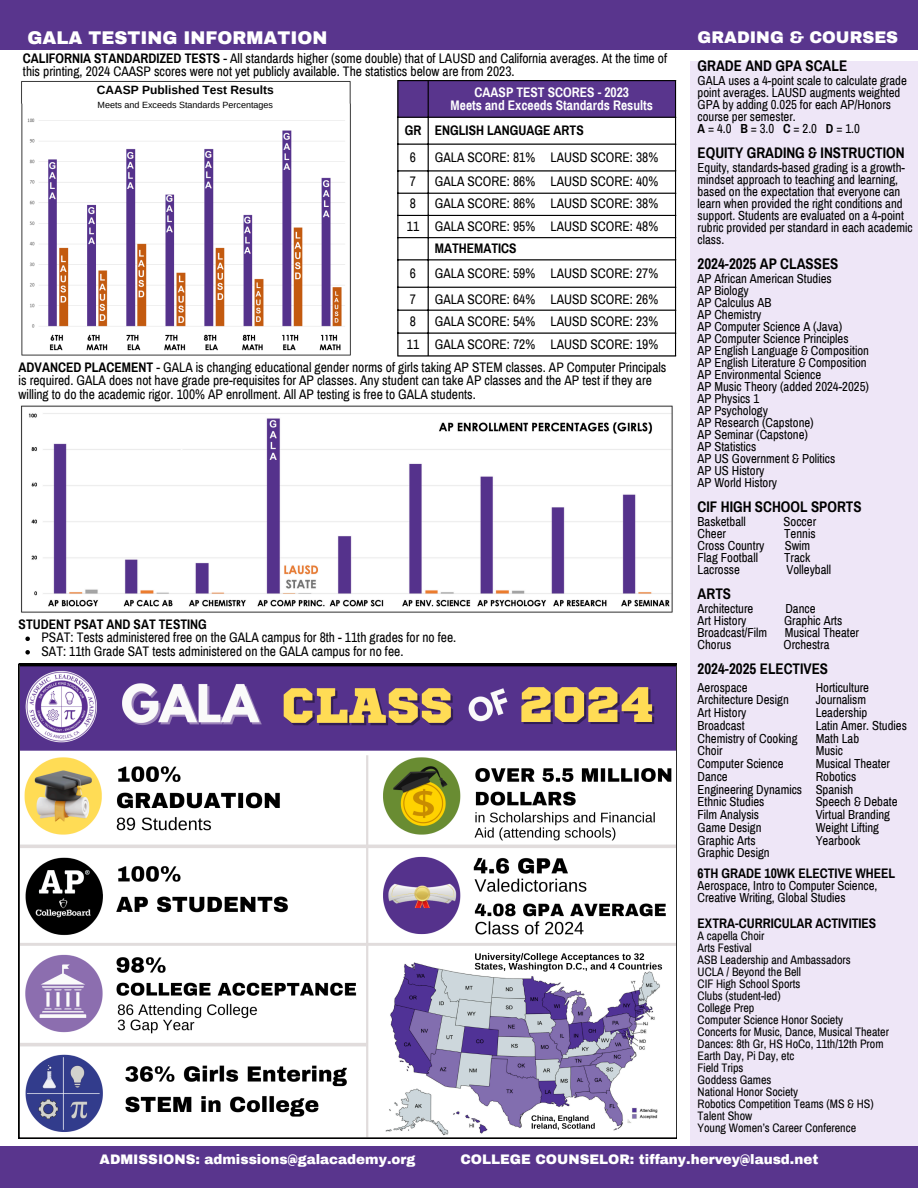
<style>
.page{position:relative;width:918px;height:1188px;background:#fff}
.page>*{position:absolute;margin:0;border:0;box-sizing:border-box;transform-origin:0 0}
.t1{font:900 18px "Archivo";color:#fff}
.t2{font:900 16.5px "Archivo";color:#fff}
.t3{font:700 15px "Archivo Narrow";color:#000}
.t4{font:13.5px/13.5px "Archivo Narrow";color:#000}
.t5{font:700 13.5px "Archivo Narrow";color:#000}
.t6{font:900 13.5px "Archivo";color:#fff}
.t7{font:700 13.5px "Archivo Narrow";color:#fff}
.t8{font:12.75px/12px "Archivo Narrow";color:#000}
.t9{font:12px/12px "Archivo Narrow";color:#000}
.t10{font:700 12px "Arimo";color:#000}
.t11{font:9px "Arimo";color:#000}
.s1{font-weight:700}
</style>
<div class="page">
<div style="left:0;top:0;width:918px;height:50px;background:#59358d"></div>
<div style="left:0;top:1146px;width:918px;height:42px;background:#59358d"></div>
<svg style="left:19px;top:664px;width:658px;height:475px"></svg>
<div style="left:691px;top:61px;width:227px;height:1085px;background:#eee6f7"></div>
<img style="left:21px;top:405px;width:652px;height:208px">
<div style="left:398px;top:81px;width:277px;height:36px;background:#59358d"></div>
<hr style="left:397px;top:81px;width:1px;height:274px;background:#000">
<hr style="left:428px;top:81px;width:1px;height:274px;background:#000">
<hr style="left:675px;top:81px;width:1px;height:274px;background:#000">
<hr style="left:397px;top:80px;width:279px;height:1px;background:#000">
<hr style="left:397px;top:117px;width:279px;height:1px;background:#000">
<hr style="left:397px;top:144px;width:279px;height:1px;background:#000">
<hr style="left:397px;top:170px;width:279px;height:2px;background:#000">
<hr style="left:397px;top:193px;width:279px;height:1px;background:#000">
<hr style="left:397px;top:215px;width:279px;height:1px;background:#000">
<hr style="left:397px;top:237px;width:279px;height:1px;background:#000">
<hr style="left:397px;top:259px;width:279px;height:1px;background:#000">
<hr style="left:397px;top:287px;width:279px;height:1px;background:#000">
<hr style="left:397px;top:310px;width:279px;height:1px;background:#000">
<hr style="left:397px;top:333px;width:279px;height:1px;background:#000">
<hr style="left:397px;top:355px;width:279px;height:2px;background:#000">
<img style="left:21px;top:81px;width:330px;height:275px">
<div style="left:97px;top:84px;width:197px;height:27px;background:#fff"></div>
<svg style="left:25px;top:637px;width:5px;height:4px"></svg>
<svg style="left:25px;top:650px;width:5px;height:5px"></svg>
<h3 class="t1" style="left:27px;top:28px;width:301px">GALA TESTING INFORMATION</h3>
<p class="t2" style="left:698px;top:28px;width:202px">GRADING &amp; COURSES</p>
<p class="t3" style="left:698px;top:58px;width:151px">GRADE AND GPA SCALE</p>
<p class="t8" style="left:698px;top:75px;width:211px">GALA uses a 4-point scale to calculate grade point averages. LAUSD augments weighted GPA by adding 0.025 for each AP/Honors course per semester.<br><span class="s1">A</span>=4.0 <span class="s1">B</span>=3.0 <span class="s1">C</span>=2.0 <span class="s1">D</span>=1.0</p>
<h2 class="t3" style="left:698px;top:145px;width:209px">EQUITY GRADING &amp; INSTRUCTION</h2>
<h2 class="t8" style="left:698px;top:162px;width:217px">Equity, standards-based grading is a growth&shy;mindset approach to teaching and learning, based on the expectation that everyone can learn when provided the right conditions and support. Students are evaluated on a 4-point rubric provided per standard in each academic class.</h2>
<p class="t3" style="left:698px;top:256px;width:142px">2024-2025 AP CLASSES</p>
<p class="t8" style="left:698px;top:273px;width:173px">AP African American Studies<br>AP Biology<br>AP Calculus AB<br>AP Chemistry<br>AP Computer Science A (Java)<br>AP Computer Science Principles<br>AP English Language &amp; Composition<br>AP English Literature &amp; Composition<br>AP Environmental Science<br>AP Music Theory (added 2024-2025)<br>AP Physics 1<br>AP Psychology<br>AP Research (Capstone)<br>AP Seminar (Capstone)<br>AP Statistics<br>AP US Government &amp; Politics<br>AP US History<br>AP World History</p>
<p class="t3" style="left:698px;top:499px;width:166px">CIF HIGH SCHOOL SPORTS</p>
<p class="t8" style="left:698px;top:516px;width:50px">Basketball</p>
<p class="t8" style="left:784px;top:516px;width:34px">Soccer</p>
<p class="t8" style="left:698px;top:528px;width:30px">Cheer</p>
<p class="t8" style="left:784px;top:528px;width:33px">Tennis</p>
<p class="t8" style="left:698px;top:540px;width:68px">Cross Country</p>
<p class="t8" style="left:785px;top:540px;width:27px">Swim</p>
<p class="t8" style="left:698px;top:552px;width:62px">Flag Football</p>
<p class="t8" style="left:784px;top:552px;width:28px">Track</p>
<p class="t8" style="left:698px;top:564px;width:44px">Lacrosse</p>
<p class="t8" style="left:787px;top:564px;width:46px">Volleyball</p>
<p class="t3" style="left:698px;top:586px;width:35px">ARTS</p>
<p class="t8" style="left:698px;top:603px;width:57px">Architecture</p>
<p class="t8" style="left:785px;top:603px;width:32px">Dance</p>
<p class="t8" style="left:698px;top:615px;width:50px">Art History</p>
<p class="t8" style="left:784px;top:615px;width:60px">Graphic Arts</p>
<p class="t8" style="left:698px;top:627px;width:71px">Broadcast/Film</p>
<p class="t8" style="left:785px;top:627px;width:76px">Musical Theater</p>
<p class="t8" style="left:698px;top:639px;width:35px">Chorus</p>
<p class="t8" style="left:784px;top:639px;width:47px">Orchestra</p>
<h4 class="t3" style="left:698px;top:661px;width:132px">2024-2025 ELECTIVES</h4>
<h4 class="t8" style="left:698px;top:681px;width:106px;line-height:12.8px">Aerospace<br>Architecture Design<br>Art History<br>Broadcast<br>Chemistry of Cooking<br>Choir<br>Computer Science<br>Dance<br>Engineering Dynamics<br>Ethnic Studies<br>Film Analysis<br>Game Design<br>Graphic Arts<br>Graphic Design</h4>
<h4 class="t8" style="left:816px;top:681px;width:93px;line-height:12.8px">Horticulture<br>Journalism<br>Leadership<br>Latin Amer. Studies<br>Math Lab<br>Music<br>Musical Theater<br>Robotics<br>Spanish<br>Speech &amp; Debate<br>Virtual Branding<br>Weight Lifting<br>Yearbook</h4>
<h3 class="t5" style="left:698px;top:866px;width:199px">6TH GRADE 10WK ELECTIVE WHEEL</h3>
<h3 class="t8" style="left:698px;top:880px;width:181px">Aerospace, Intro to Computer Science,<br>Creative Writing, Global Studies</h3>
<h4 class="t5" style="left:698px;top:916px;width:180px">EXTRA-CURRICULAR ACTIVITIES</h4>
<h4 class="t9" style="left:698px;top:930px;width:193px">A capella Choir<br>Arts Festival<br>ASB Leadership and Ambassadors<br>UCLA / Beyond the Bell<br>CIF High School Sports<br>Clubs (student-led)<br>College Prep<br>Computer Science Honor Society<br>Concerts for Music, Dance, Musical Theater<br>Dances: 8th Gr, HS HoCo, 11th/12th Prom<br>Earth Day, Pi Day, etc<br>Field Trips<br>Goddess Games<br>National Honor Society<br>Robotics Competition Teams (MS &amp; HS)<br>Talent Show<br>Young Women’s Career Conference</h4>
<h4 class="t4" style="left:23px;top:52px;width:646px"><span class="s1">CALIFORNIA STANDARDIZED TESTS</span> - All standards higher (some double) that of LAUSD and California averages. At the time of this printing, 2024 CAASP scores were not yet publicly available. The statistics below are from 2023.</h4>
<p class="t10" style="left:97px;top:83px;width:179px">CAASP Published Test Results</p>
<p class="t11" style="left:98px;top:100px;width:177px">Meets and Exceeds Standards Percentages</p>
<h3 class="t7" style="left:475px;top:85px;width:156px">CAASP TEST SCORES - 2023</h3>
<p class="t7" style="left:451px;top:99px;width:204px">Meets and Exceeds Standards Results</p>
<p class="t5" style="left:405px;top:123px;width:18px">GR</p>
<p class="t5" style="left:435px;top:123px;width:150px">ENGLISH LANGUAGE ARTS</p>
<p class="t4" style="left:410px;top:150px;width:8px">6</p>
<p class="t4" style="left:435px;top:150px;width:225px">GALA SCORE: 81% LAUSD SCORE: 38%</p>
<p class="t4" style="left:410px;top:175px;width:8px">7</p>
<p class="t4" style="left:435px;top:175px;width:102px">GALA SCORE: 86%</p>
<p class="t4" style="left:551px;top:175px;width:109px">LAUSD SCORE: 40%</p>
<p class="t4" style="left:410px;top:197px;width:8px">8</p>
<p class="t4" style="left:435px;top:197px;width:102px">GALA SCORE: 86%</p>
<p class="t4" style="left:551px;top:197px;width:109px">LAUSD SCORE: 38%</p>
<p class="t4" style="left:407px;top:219px;width:14px">11</p>
<p class="t4" style="left:435px;top:219px;width:225px">GALA SCORE: 95% LAUSD SCORE: 48%</p>
<p class="t5" style="left:435px;top:241px;width:83px">MATHEMATICS</p>
<p class="t4" style="left:410px;top:267px;width:8px">6</p>
<p class="t4" style="left:435px;top:267px;width:225px">GALA SCORE: 59% LAUSD SCORE: 27%</p>
<p class="t4" style="left:410px;top:292px;width:8px">7</p>
<p class="t4" style="left:435px;top:292px;width:225px">GALA SCORE: 64% LAUSD SCORE: 26%</p>
<p class="t4" style="left:410px;top:315px;width:8px">8</p>
<p class="t4" style="left:435px;top:315px;width:225px">GALA SCORE: 54% LAUSD SCORE: 23%</p>
<p class="t4" style="left:407px;top:338px;width:14px">11</p>
<p class="t4" style="left:435px;top:338px;width:225px">GALA SCORE: 72% LAUSD SCORE: 19%</p>
<h4 class="t4" style="left:19px;top:360px;width:649px"><span class="s1">ADVANCED PLACEMENT</span> - GALA is changing educational gender norms of girls taking AP STEM classes. AP Computer Principals is required. GALA does not have grade pre-requisites for AP classes. Any student can take AP classes and the AP test if they are willing to do the academic rigor. 100% AP enrollment. All AP testing is free to GALA students.</h4>
<h2 class="t5" style="left:19px;top:617px;width:190px">STUDENT PSAT AND SAT TESTING</h2>
<h4 class="t4" style="left:42px;top:631px;width:416px">PSAT: Tests administered free on the GALA campus for 8th - 11th grades for no fee.</h4>
<h4 class="t4" style="left:42px;top:644px;width:363px">SAT: 11th Grade SAT tests administered on the GALA campus for no fee.</h4>
<h3 class="t6" style="left:100px;top:1152px;width:317px">ADMISSIONS: admissions@galacademy.org</h3>
<h3 class="t6" style="left:460px;top:1152px;width:359px">COLLEGE COUNSELOR: tiffany.hervey@lausd.net</h3>
</div>
